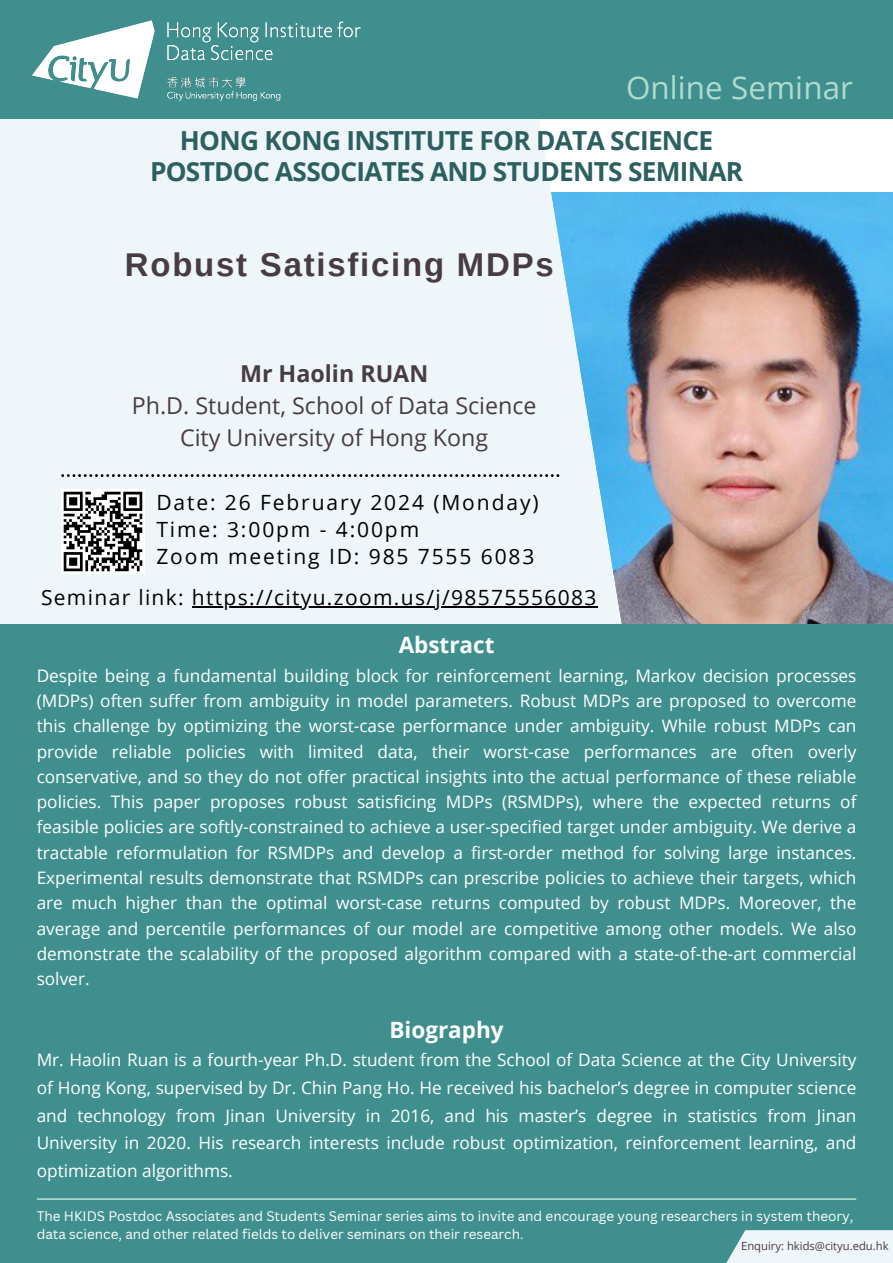
<style>
.page{position:relative;width:893px;height:1263px;background:#fff}
.page>*{position:absolute;margin:0;border:0;box-sizing:border-box;transform-origin:0 0}
.t1{font:700 32.92px "Arimo";letter-spacing:.055em;color:#473c41}
.t2{font:31.35px "Open Sans";letter-spacing:.005em;color:#b0dbcf}
.t3{font:700 26.25px "Open Sans";letter-spacing:-.025em;color:#2c6060}
.t4{font:23.25px "Open Sans";color:#473c41}
.t5{font:700 23.25px "Open Sans";color:#473c41}
.t6{font:700 22.5px "Open Sans";color:#fff}
.t7{font:21px "Open Sans";letter-spacing:.09em;color:#000}
.t8{font:21px "Open Sans";letter-spacing:.065em;color:#000}
.t9{font:17.25px/25.3px "Open Sans";color:#fff;text-align:justify}
.t10{font:13.5px/18.6px "Canva Sans";color:#fff}
.t11{font:11.25px "Open Sans";color:#473c41}
</style>
<div class="page">
<img style="left:762px;top:193px;width:131px;height:431px">
<svg style="left:0;top:118px;width:762px;height:506px;fill:#eff6fa"></svg>
<div style="left:0;top:0;width:893px;height:118px;background:#408f8f"></div>
<div style="left:0;top:624px;width:893px;height:639px;background:#408f8f"></div>
<div style="left:725px;top:1230px;width:168px;height:33px;background:#eff6fa"></div>
<svg style="left:61px;top:474px;width:498px;height:3px"></svg>
<img style="left:32px;top:20px;width:328px;height:80px">
<img style="left:61px;top:490px;width:84px;height:83px">
<hr style="left:38px;top:1198px;width:817px;height:2px;background:#b0dbcf">
<hr style="left:192px;top:606px;width:406px;height:2px;background:#000">
<p class="t2" style="left:626px;top:66px;width:228px">Online Seminar</p>
<p class="t3" style="left:180px;top:122px;width:535px">HONG KONG INSTITUTE FOR DATA SCIENCE</p>
<p class="t3" style="left:150px;top:153px;width:594px">POSTDOC ASSOCIATES AND STUDENTS SEMINAR</p>
<p class="t1" style="left:125px;top:247px;width:430px">Robust Satisficing MDPs</p>
<p class="t5" style="left:240px;top:357px;width:190px">Mr Haolin RUAN</p>
<p class="t4" style="left:132px;top:389px;width:406px">Ph.D. Student, School of Data Science</p>
<p class="t4" style="left:180px;top:421px;width:310px">City University of Hong Kong</p>
<p class="t7" style="left:156px;top:487px;width:384px">Date: 26 February 2024 (Monday)</p>
<p class="t7" style="left:156px;top:514px;width:264px">Time: 3:00pm - 4:00pm</p>
<p class="t7" style="left:156px;top:541px;width:379px">Zoom meeting ID: 985 7555 6083</p>
<p class="t8" style="left:41px;top:583px;width:557px">Seminar link: https://cityu.zoom.us/j/98575556083</p>
<p class="t6" style="left:399px;top:629px;width:97px">Abstract</p>
<p class="t9" style="left:37px;top:662px;width:821px">Despite being a fundamental building block for reinforcement learning, Markov decision processes (MDPs) often suffer from ambiguity in model parameters. Robust MDPs are proposed to overcome this challenge by optimizing the worst-case performance under ambiguity. While robust MDPs can provide reliable policies with limited data, their worst-case performances are often overly conservative, and so they do not offer practical insights into the actual performance of these reliable policies. This paper proposes robust satisficing MDPs (RSMDPs), where the expected returns of feasible policies are softly-constrained to achieve a user-specified target under ambiguity. We derive a tractable reformulation for RSMDPs and develop a first-order method for solving large instances.<br>Experimental results demonstrate that RSMDPs can prescribe policies to achieve their targets, which are much higher than the optimal worst-case returns computed by robust MDPs. Moreover, the average and percentile performances of our model are competitive among other models. We also demonstrate the scalability of the proposed algorithm compared with a state-of-the-art commercial solver.</p>
<p class="t6" style="left:389px;top:1014px;width:116px">Biography</p>
<p class="t9" style="left:37px;top:1046px;width:821px;line-height:27.6px">Mr. Haolin Ruan is a fourth-year Ph.D. student from the School of Data Science at the City University of Hong Kong, supervised by Dr. Chin Pang Ho. He received his bachelor’s degree in computer science and technology from Jinan University in 2016, and his master’s degree in statistics from Jinan University in 2020. His research interests include robust optimization, reinforcement learning, and optimization algorithms.</p>
<p class="t10" style="left:37px;top:1206px;width:818px">The HKIDS Postdoc Associates and Students Seminar series aims to invite and encourage young researchers in system theory, data science, and other related fields to deliver seminars on their research.</p>
<p class="t11" style="left:741px;top:1238px;width:149px">Enquiry: hkids@cityu.edu.hk</p>
</div>
